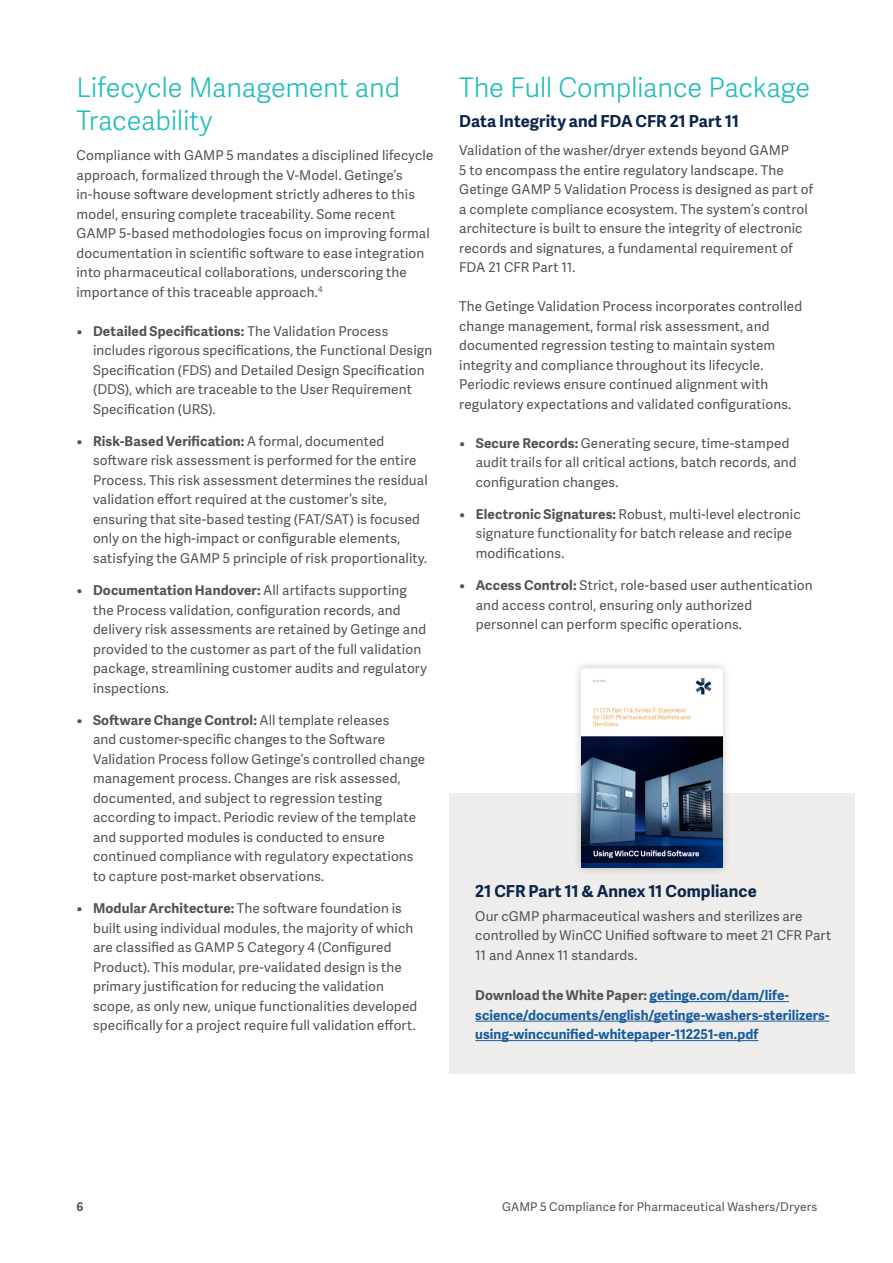
<style>
.page{position:relative;width:893px;height:1263px;background:#fff}
.page>*{position:absolute;margin:0;border:0;box-sizing:border-box;transform-origin:0 0}
.Section_Sub-heading{font:300 27px/33px "Adelle Sans";letter-spacing:-.01em;color:#21bdbd}
.Sub-heading_Body_copy_Adelle_Sans_Bold_G{font:700 16.5px "Adelle Sans";letter-spacing:.005em;color:#0c254b}
.C-HED{font:700 16.5px "Adelle Sans";letter-spacing:.005em;color:#0c254b}
.Body_Copy_Adelle_Sans_Regular_Granite{font:13.5px/19.5px "Adelle Sans";letter-spacing:.01em;color:#505353}
.Bullets_-_Check_-_Adelle_Sans_Granite{font:700 13.5px/19.5px "Adelle Sans";color:#175d9e}
.Body{font:13.5px/19.5px "Adelle Sans";letter-spacing:.01em;color:#505353}
.t1{font:12px "Adelle Sans";letter-spacing:.015em;color:#505353}
.t2{font:700 12px "Adelle Sans";color:#505353}
.s1{font-weight:700}
.s2{color:#505353}
</style>
<div class="page">
<div style="left:449px;top:793px;width:405px;height:280px;background:#efedec"></div>
<hr style="left:650px;top:1001px;width:139px;height:1px;background:#175d9e">
<hr style="left:475px;top:1021px;width:354px;height:1px;background:#175d9e">
<hr style="left:475px;top:1040px;width:283px;height:1px;background:#175d9e">
<div style="left:573px;top:659px;width:158px;height:218px;background:#231f20;opacity:.29"></div>
<img style="left:582px;top:668px;width:140px;height:200px">
<p class="Section_Sub-heading" style="left:77px;top:70px;width:325px">Lifecycle Management and<br>Traceability</p>
<p class="Body_Copy_Adelle_Sans_Regular_Granite" style="left:77px;top:145px;width:358px">Compliance with GAMP 5 mandates a disciplined lifecycle approach, formalized through the V-Model. Getinge’s in-house software development strictly adheres to this model, ensuring complete traceability. Some recent GAMP 5-based methodologies focus on improving formal documentation in scientific software to ease integration into pharmaceutical collaborations, underscoring the importance of this traceable approach.<sup>4</sup></p>
<p class="Body_Copy_Adelle_Sans_Regular_Granite" style="left:93px;top:321px;width:341px;text-indent:-16px"><span class="s1">• Detailed Specifications:</span> The Validation Process includes rigorous specifications, the Functional Design Specification (FDS) and Detailed Design Specification (DDS), which are traceable to the User Requirement Specification (URS).</p>
<p class="Body_Copy_Adelle_Sans_Regular_Granite" style="left:93px;top:431px;width:336px;text-indent:-16px"><span class="s1">• Risk-Based Verification:</span> A formal, documented software risk assessment is performed for the entire Process. This risk assessment determines the residual validation effort required at the customer’s site, ensuring that site-based testing (FAT/SAT) is focused only on the high-impact or configurable elements, satisfying the GAMP 5 principle of risk proportionality.</p>
<p class="Body_Copy_Adelle_Sans_Regular_Granite" style="left:93px;top:580px;width:336px;text-indent:-16px"><span class="s1">• Documentation Handover:</span> All artifacts supporting the Process validation, configuration records, and delivery risk assessments are retained by Getinge and provided to the customer as part of the full validation package, streamlining customer audits and regulatory inspections.</p>
<p class="Body_Copy_Adelle_Sans_Regular_Granite" style="left:93px;top:710px;width:334px;text-indent:-16px"><span class="s1">• Software Change Control:</span> All template releases<br>and customer-specific changes to the Software Validation Process follow Getinge’s controlled change management process. Changes are risk assessed, documented, and subject to regression testing according to impact. Periodic review of the template and supported modules is conducted to ensure continued compliance with regulatory expectations to capture post-market observations.</p>
<p class="Body_Copy_Adelle_Sans_Regular_Granite" style="left:93px;top:898px;width:326px;text-indent:-16px"><span class="s1">• Modular Architecture:</span> The software foundation is built using individual modules, the majority of which are classified as GAMP 5 Category 4 (Configured Product). This modular, pre-validated design is the primary justification for reducing the validation scope, as only new, unique functionalities developed specifically for a project require full validation effort.</p>
<p class="Section_Sub-heading" style="left:459px;top:70px;width:352px">The Full Compliance Package</p>
<p class="Sub-heading_Body_copy_Adelle_Sans_Bold_G" style="left:459px;top:109px;width:281px">Data Integrity and FDA CFR 21 Part 11</p>
<p class="Body_Copy_Adelle_Sans_Regular_Granite" style="left:459px;top:140px;width:355px">Validation of the washer/dryer extends beyond GAMP<br>5 to encompass the entire regulatory landscape. The Getinge GAMP 5 Validation Process is designed as part of a complete compliance ecosystem. The system’s control architecture is built to ensure the integrity of electronic records and signatures, a fundamental requirement of FDA 21 CFR Part 11.</p>
<p class="Body_Copy_Adelle_Sans_Regular_Granite" style="left:459px;top:296px;width:344px">The Getinge Validation Process incorporates controlled change management, formal risk assessment, and documented regression testing to maintain system integrity and compliance throughout its lifecycle.<br>Periodic reviews ensure continued alignment with regulatory expectations and validated configurations.</p>
<p class="Body_Copy_Adelle_Sans_Regular_Granite" style="left:476px;top:433px;width:322px;text-indent:-16px"><span class="s1">• Secure Records:</span> Generating secure, time-stamped audit trails for all critical actions, batch records, and configuration changes.</p>
<p class="Body_Copy_Adelle_Sans_Regular_Granite" style="left:476px;top:504px;width:326px;text-indent:-16px"><span class="s1">• Electronic Signatures:</span> Robust, multi-level electronic signature functionality for batch release and recipe modifications.</p>
<p class="Body_Copy_Adelle_Sans_Regular_Granite" style="left:476px;top:575px;width:338px;text-indent:-16px"><span class="s1">• Access Control:</span> Strict, role-based user authentication and access control, ensuring only authorized personnel can perform specific operations.</p>
<p class="C-HED" style="left:475px;top:879px;width:283px">21 CFR Part 11 &amp; Annex 11 Compliance</p>
<p class="Body" style="left:475px;top:905px;width:357px">Our cGMP pharmaceutical washers and sterilizes are controlled by WinCC Unified software to meet 21 CFR Part<br>11 and Annex 11 standards.</p>
<p class="Bullets_-_Check_-_Adelle_Sans_Granite" style="left:475px;top:985px;width:356px"><span class="s2">Download the White Paper:</span> getinge.com/dam/life&shy;science/documents/english/getinge-washers-sterilizers&shy;using-winccunified-whitepaper-112251-en.pdf</p>
<p class="t2" style="left:77px;top:1198px;width:8px">6</p>
<p class="t1" style="left:502px;top:1198px;width:317px">GAMP 5 Compliance for Pharmaceutical Washers/Dryers</p>
</div>
